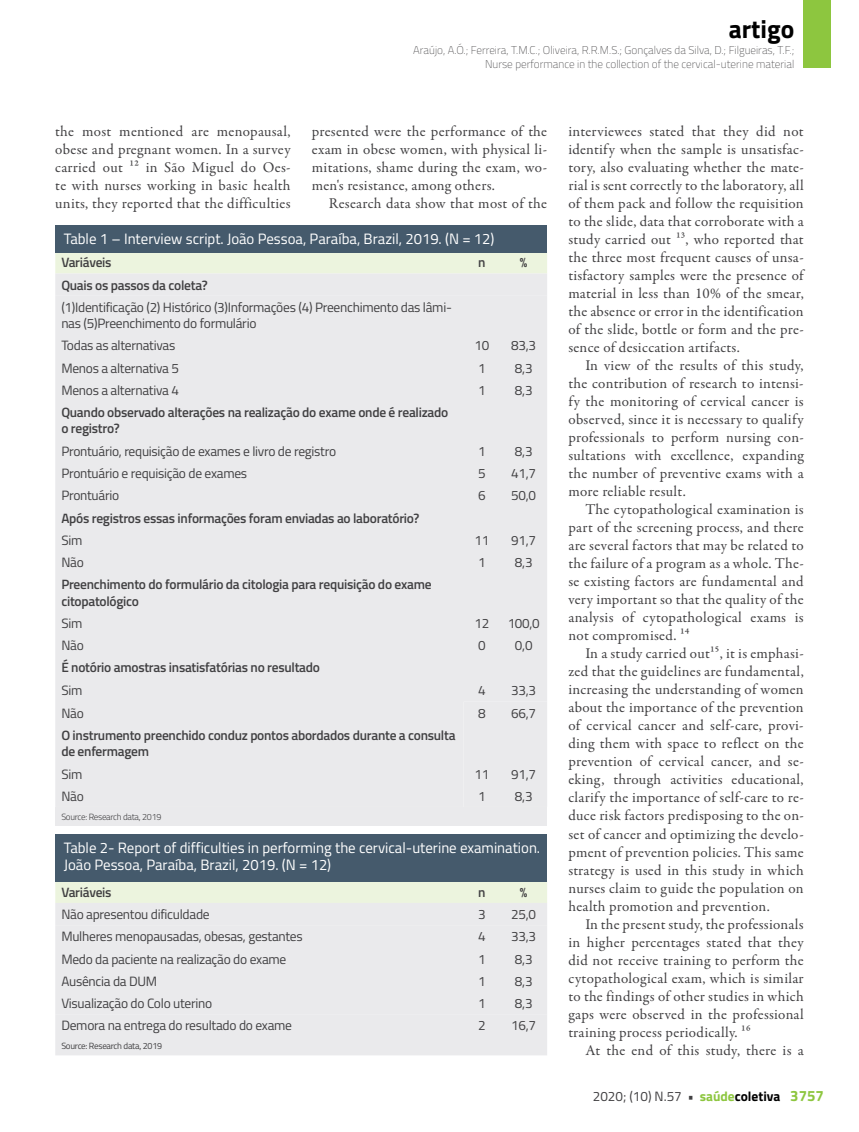
<style>
.page{position:relative;width:859px;height:1132px;background:#fff}
.page>*{position:absolute;margin:0;border:0;box-sizing:border-box;transform-origin:0 0}
.t1{font:700 25.5px "Titillium";color:#000}
.t2{font:15px/18px "Garamond Premr Pro";letter-spacing:.02em;color:#414042;text-align:justify}
.t3{font:15px/16.5px "Titillium";color:#fff}
.t4{font:13.5px/16.2px "Titillium";letter-spacing:-.02em;color:#414042}
.t5{font:600 13.5px/16.2px "Titillium";letter-spacing:-.02em;color:#414042}
.t6{font:100 11.25px/13.5px "Titillium";color:#414042;text-align:right}
.t7{font:300 9px "Titillium";letter-spacing:-.03em;color:#414042}
.t8{font:9px "Titillium";letter-spacing:-.03em;color:#414042}
.s1{font-weight:700}
.s2{font-weight:700;color:#8dc63f}
.s3{font-weight:700;color:#000}
.s4{font-weight:700;font-size:15px;color:#8dc63f}
</style>
<div class="page">
<div style="left:804px;top:0;width:27px;height:68px;background:#8dc63f"></div>
<div style="left:55px;top:252px;width:492px;height:21px;background:#ecf4de"></div>
<div style="left:55px;top:273px;width:492px;height:533px;background:#eaeaec"></div>
<div style="left:55px;top:296px;width:492px;height:105px;background:#eaeaec"></div>
<div style="left:463px;top:701px;width:84px;height:105px;background:#eaeaec"></div>
<div style="left:55px;top:806px;width:492px;height:19px;background:#eaeaec"></div>
<div style="left:55px;top:225px;width:492px;height:27px;background:#455a6c"></div>
<div style="left:55px;top:881px;width:492px;height:21px;background:#ecf4de"></div>
<div style="left:55px;top:902px;width:492px;height:152px;background:#eaeaec"></div>
<div style="left:55px;top:924px;width:492px;height:89px;background:#eaeaec"></div>
<div style="left:55px;top:834px;width:492px;height:47px;background:#455a6c"></div>
<h1 class="t1" style="left:729px;top:10px;width:67px">artigo</h1>
<p class="t6" style="left:413px;top:43px;width:383px">Araújo, A.Ó.; Ferreira, T.M.C.; Oliveira, R.R.M.S.; Gonçalves da Silva, D.; Filgueiras, T.F.;<br>Nurse performance in the collection of the cervical-uterine material</p>
<p class="t2" style="left:55px;top:122px;width:237px">the most mentioned are menopausal, obese and pregnant women. In a survey carried out ¹² in São Miguel do Oes&shy;te with nurses working in basic health units, they reported that the difficulties</p>
<p class="t2" style="left:312px;top:122px;width:237px">presented were the performance of the exam in obese women, with physical li&shy;mitations, shame during the exam, wo&shy;men's resistance, among others.</p>
<p class="t2" style="left:329px;top:194px;width:220px">Research data show that most of the</p>
<p class="t3" style="left:64px;top:229px;width:432px">Table 1 – Interview script. João Pessoa, Paraíba, Brazil, 2019. (N = 12)</p>
<p class="t5" style="left:61px;top:254px;width:52px">Variáveis</p>
<p class="t5" style="left:478px;top:254px;width:9px">n</p>
<p class="t5" style="left:520px;top:254px;width:9px">%</p>
<p class="t5" style="left:61px;top:276px;width:148px">Quais os passos da coleta?</p>
<p class="t4" style="left:61px;top:298px;width:392px">(1)Identificação (2) Histórico (3)Informações (4) Preenchimento das lâmi&shy;nas (5)Preenchimento do formulário</p>
<p class="t4" style="left:61px;top:337px;width:116px">Todas as alternativas</p>
<p class="t4" style="left:474px;top:337px;width:16px">10</p>
<p class="t4" style="left:511px;top:337px;width:26px">83,3</p>
<p class="t4" style="left:61px;top:359px;width:119px">Menos a alternativa 5</p>
<p class="t4" style="left:478px;top:359px;width:9px">1</p>
<p class="t4" style="left:515px;top:359px;width:19px">8,3</p>
<p class="t4" style="left:61px;top:381px;width:119px">Menos a alternativa 4</p>
<p class="t4" style="left:478px;top:381px;width:9px">1</p>
<p class="t4" style="left:515px;top:381px;width:19px">8,3</p>
<p class="t5" style="left:61px;top:403px;width:389px">Quando observado alterações na realização do exame onde é realizado o registro?</p>
<p class="t4" style="left:61px;top:442px;width:276px">Prontuário, requisição de exames e livro de registro</p>
<p class="t4" style="left:478px;top:442px;width:9px">1</p>
<p class="t4" style="left:515px;top:442px;width:19px">8,3</p>
<p class="t4" style="left:61px;top:464px;width:187px">Prontuário e requisição de exames</p>
<p class="t4" style="left:478px;top:464px;width:9px">5</p>
<p class="t4" style="left:511px;top:464px;width:26px">41,7</p>
<p class="t4" style="left:61px;top:486px;width:59px">Prontuário</p>
<p class="t4" style="left:478px;top:486px;width:9px">6</p>
<p class="t4" style="left:511px;top:486px;width:26px">50,0</p>
<p class="t5" style="left:61px;top:509px;width:360px">Após registros essas informações foram enviadas ao laboratório?</p>
<p class="t4" style="left:61px;top:531px;width:23px">Sim</p>
<p class="t4" style="left:474px;top:531px;width:16px">11</p>
<p class="t4" style="left:511px;top:531px;width:26px">91,7</p>
<p class="t4" style="left:61px;top:553px;width:24px">Não</p>
<p class="t4" style="left:478px;top:553px;width:9px">1</p>
<p class="t4" style="left:515px;top:553px;width:19px">8,3</p>
<p class="t5" style="left:61px;top:575px;width:372px">Preenchimento do formulário da citologia para requisição do exame citopatológico</p>
<p class="t4" style="left:61px;top:614px;width:23px">Sim</p>
<p class="t4" style="left:474px;top:614px;width:16px">12</p>
<p class="t4" style="left:508px;top:614px;width:34px">100,0</p>
<p class="t4" style="left:61px;top:636px;width:24px">Não</p>
<p class="t4" style="left:478px;top:636px;width:9px">0</p>
<p class="t4" style="left:515px;top:636px;width:19px">0,0</p>
<p class="t5" style="left:61px;top:658px;width:260px">É notório amostras insatisfatórias no resultado</p>
<p class="t4" style="left:61px;top:681px;width:23px">Sim</p>
<p class="t4" style="left:478px;top:681px;width:9px">4</p>
<p class="t4" style="left:511px;top:681px;width:26px">33,3</p>
<p class="t4" style="left:61px;top:704px;width:24px">Não</p>
<p class="t4" style="left:478px;top:704px;width:9px">8</p>
<p class="t4" style="left:511px;top:704px;width:26px">66,7</p>
<p class="t5" style="left:61px;top:726px;width:396px">O instrumento preenchido conduz pontos abordados durante a consulta de enfermagem</p>
<p class="t4" style="left:61px;top:765px;width:23px">Sim</p>
<p class="t4" style="left:474px;top:765px;width:16px">11</p>
<p class="t4" style="left:511px;top:765px;width:26px">91,7</p>
<p class="t4" style="left:61px;top:787px;width:24px">Não</p>
<p class="t4" style="left:478px;top:787px;width:9px">1</p>
<p class="t4" style="left:515px;top:787px;width:19px">8,3</p>
<p class="t7" style="left:61px;top:809px;width:102px">Source: Research data, 2019</p>
<p class="t3" style="left:64px;top:838px;width:478px">Table 2- Report of difficulties in performing the cervical-uterine examination.<br>João Pessoa, Paraíba, Brazil, 2019. (N = 12)</p>
<p class="t5" style="left:61px;top:883px;width:52px">Variáveis</p>
<p class="t5" style="left:478px;top:883px;width:9px">n</p>
<p class="t5" style="left:520px;top:883px;width:9px">%</p>
<p class="t4" style="left:61px;top:905px;width:150px">Não apresentou dificuldade</p>
<p class="t4" style="left:478px;top:905px;width:9px">3</p>
<p class="t4" style="left:511px;top:905px;width:26px">25,0</p>
<p class="t4" style="left:61px;top:927px;width:243px">Mulheres menopausadas, obesas, gestantes</p>
<p class="t4" style="left:478px;top:927px;width:9px">4</p>
<p class="t4" style="left:511px;top:927px;width:26px">33,3</p>
<p class="t4" style="left:61px;top:949px;width:226px">Medo da paciente na realização do exame</p>
<p class="t4" style="left:478px;top:949px;width:9px">1</p>
<p class="t4" style="left:515px;top:949px;width:19px">8,3</p>
<p class="t4" style="left:61px;top:972px;width:97px">Ausência da DUM</p>
<p class="t4" style="left:478px;top:972px;width:9px">1</p>
<p class="t4" style="left:515px;top:972px;width:19px">8,3</p>
<p class="t4" style="left:61px;top:994px;width:152px">Visualização do Colo uterino</p>
<p class="t4" style="left:478px;top:994px;width:9px">1</p>
<p class="t4" style="left:515px;top:994px;width:19px">8,3</p>
<p class="t4" style="left:61px;top:1016px;width:232px">Demora na entrega do resultado do exame</p>
<p class="t4" style="left:478px;top:1016px;width:9px">2</p>
<p class="t4" style="left:511px;top:1016px;width:26px">16,7</p>
<p class="t8" style="left:61px;top:1039px;width:102px">Source: Research data, 2019</p>
<p class="t2" style="left:568px;top:122px;width:237px">interviewees stated that they did not identify when the sample is unsatisfac&shy;tory, also evaluating whether the mate&shy;rial is sent correctly to the laboratory, all of them pack and follow the requisition to the slide, data that corroborate with a study carried out ¹³, who reported that the three most frequent causes of unsa&shy;tisfactory samples were the presence of material in less than 10% of the smear, the absence or error in the identification of the slide, bottle or form and the pre&shy;sence of desiccation artifacts.</p>
<p class="t2" style="left:568px;top:356px;width:237px;text-indent:17px">In view of the results of this study, the contribution of research to intensi&shy;fy the monitoring of cervical cancer is observed, since it is necessary to qualify professionals to perform nursing con&shy;sultations with excellence, expanding the number of preventive exams with a more reliable result.</p>
<p class="t2" style="left:568px;top:500px;width:237px;text-indent:17px">The cytopathological examination is part of the screening process, and there are several factors that may be related to the failure of a program as a whole. The&shy;se existing factors are fundamental and very important so that the quality of the analysis of cytopathological exams is not compromised. ¹⁴</p>
<p class="t2" style="left:568px;top:644px;width:237px;text-indent:17px">In a study carried out¹⁵, it is emphasi&shy;zed that the guidelines are fundamental, increasing the understanding of women about the importance of the prevention of cervical cancer and self-care, provi&shy;ding them with space to reflect on the prevention of cervical cancer, and se&shy;eking, through activities educational, clarify the importance of self-care to re&shy;duce risk factors predisposing to the on&shy;set of cancer and optimizing the develo&shy;pment of prevention policies. This same strategy is used in this study in which nurses claim to guide the population on health promotion and prevention.</p>
<p class="t2" style="left:568px;top:914px;width:237px;text-indent:17px">In the present study, the professionals in higher percentages stated that they did not receive training to perform the cytopathological exam, which is similar to the findings of other studies in which gaps were observed in the professional training process periodically. ¹⁶</p>
<p class="t2" style="left:585px;top:1040px;width:220px">At the end of this study, there is a</p>
<p class="t4" style="left:593px;top:1087px;width:233px">2020; (10) N.57 <span class="s1">•</span> <span class="s2">saúde</span><span class="s3">coletiva</span> <span class="s4">3757</span></p>
</div>
